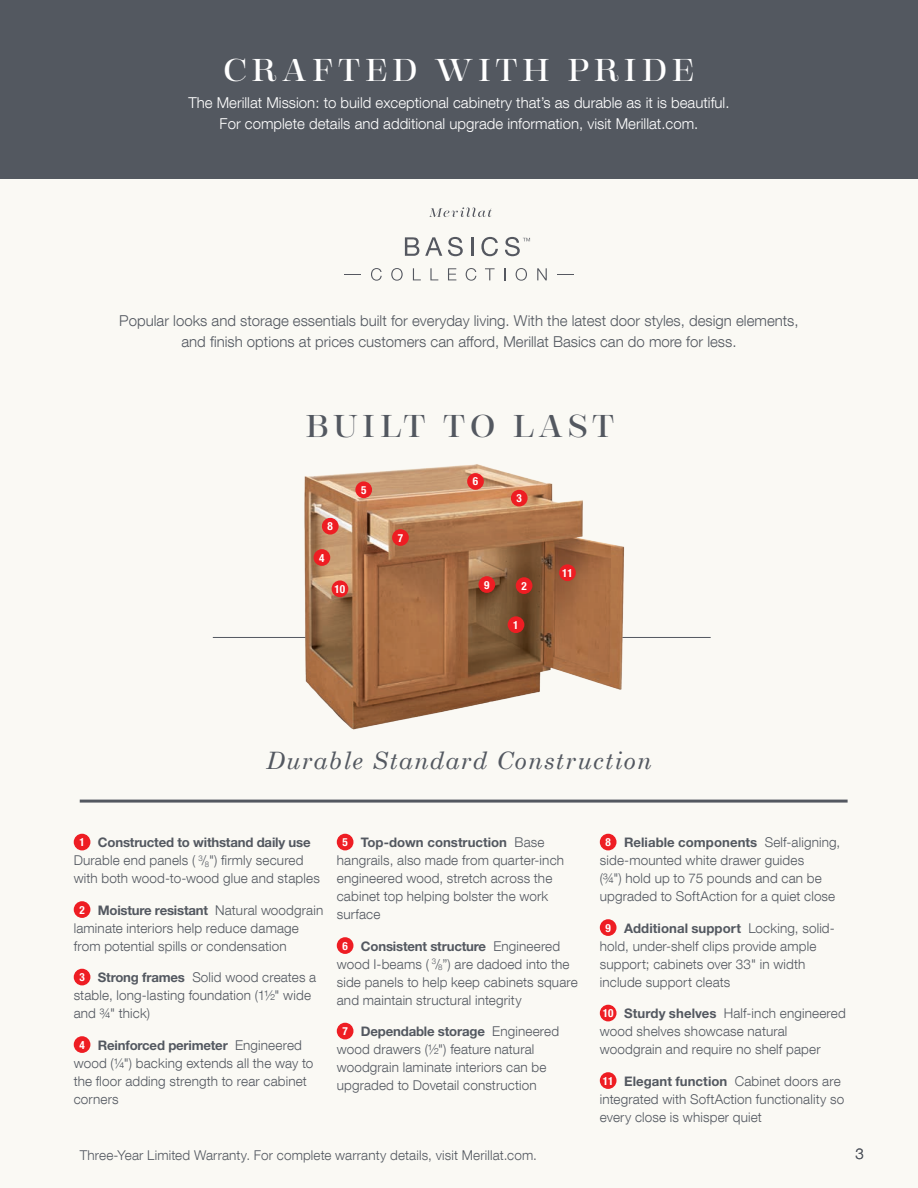
<style>
.page{position:relative;width:918px;height:1188px;background:#faf9f4}
.page>*{position:absolute;margin:0;border:0;box-sizing:border-box;transform-origin:0 0}
.t1{font:31.5px "Encorpada Essential";letter-spacing:.15em;color:#fff}
.t2{font:31.5px "Encorpada Essential";letter-spacing:.14em;color:#535860}
.t3{font:italic 24px "Century Schoolbook";letter-spacing:.05em;color:#535860}
.t4{font:300 15px/21px "Helvetica Neue LT Com";color:#535860;text-align:center}
.t5{font:300 15px "Helvetica Neue LT Com";color:#fff}
.t6{font:300 13.5px/18px "Helvetica Neue LT Com";letter-spacing:.01em;color:#535860}
.t7{font:700 13.2px "Helvetica Neue LT Std";letter-spacing:-.015em;color:#535860}
.t8{font:700 13.2px "Helvetica Neue LT Std";letter-spacing:.005em;color:#535860}
.t9{font:700 condensed 11.25px "Helvetica Neue LT Std";color:#fff}
.s1{font-family:"Helvetica Neue LT Com";font-weight:300;font-size:13.5px}
.s2{font-family:"Helvetica Neue LT Std";font-weight:700;font-size:13.2px}
</style>
<div class="page">
<div style="left:0;top:0;width:918px;height:179px;background:#535860"></div>
<svg style="left:429px;top:207px;width:63px;height:10px"></svg>
<svg style="left:344px;top:274px;width:17px;height:1px"></svg>
<svg style="left:371px;top:268px;width:11px;height:13px"></svg>
<svg style="left:391px;top:268px;width:12px;height:13px"></svg>
<svg style="left:413px;top:268px;width:8px;height:12px"></svg>
<svg style="left:430px;top:268px;width:8px;height:12px"></svg>
<svg style="left:448px;top:268px;width:8px;height:12px"></svg>
<svg style="left:466px;top:268px;width:10px;height:13px"></svg>
<svg style="left:485px;top:268px;width:10px;height:12px"></svg>
<svg style="left:504px;top:268px;width:1px;height:12px"></svg>
<svg style="left:516px;top:268px;width:11px;height:13px"></svg>
<svg style="left:537px;top:268px;width:10px;height:12px"></svg>
<svg style="left:557px;top:274px;width:17px;height:1px"></svg>
<svg style="left:405px;top:237px;width:14px;height:19px"></svg>
<svg style="left:425px;top:237px;width:17px;height:19px"></svg>
<svg style="left:448px;top:237px;width:15px;height:19px"></svg>
<svg style="left:471px;top:237px;width:2px;height:19px"></svg>
<svg style="left:481px;top:237px;width:17px;height:19px"></svg>
<svg style="left:505px;top:237px;width:25px;height:19px"></svg>
<hr style="left:80px;top:800px;width:768px;height:3px;background:#535860">
<div style="left:74px;top:834px;width:16px;height:16px;background:#ee1d23;border-radius:50%"></div>
<div style="left:74px;top:901px;width:16px;height:17px;background:#ee1d23;border-radius:50%"></div>
<div style="left:74px;top:969px;width:16px;height:16px;background:#ee1d23;border-radius:50%"></div>
<div style="left:74px;top:1036px;width:16px;height:17px;background:#ee1d23;border-radius:50%"></div>
<div style="left:337px;top:834px;width:16px;height:16px;background:#ee1d23;border-radius:50%"></div>
<div style="left:337px;top:937px;width:16px;height:17px;background:#ee1d23;border-radius:50%"></div>
<div style="left:337px;top:1023px;width:16px;height:16px;background:#ee1d23;border-radius:50%"></div>
<div style="left:600px;top:834px;width:17px;height:16px;background:#ee1d23;border-radius:50%"></div>
<div style="left:600px;top:919px;width:17px;height:17px;background:#ee1d23;border-radius:50%"></div>
<div style="left:600px;top:1005px;width:17px;height:16px;background:#ee1d23;border-radius:50%"></div>
<div style="left:600px;top:1072px;width:17px;height:17px;background:#ee1d23;border-radius:50%"></div>
<hr style="left:213px;top:637px;width:498px;height:1px;background:#535860">
<img style="left:304px;top:464px;width:321px;height:266px">
<div style="left:508px;top:616px;width:16px;height:17px;background:#ee1d23;border-radius:50%"></div>
<div style="left:516px;top:577px;width:16px;height:17px;background:#ee1d23;border-radius:50%"></div>
<div style="left:479px;top:576px;width:16px;height:17px;background:#ee1d23;border-radius:50%"></div>
<div style="left:392px;top:529px;width:17px;height:17px;background:#ee1d23;border-radius:50%"></div>
<div style="left:511px;top:490px;width:17px;height:16px;background:#ee1d23;border-radius:50%"></div>
<div style="left:467px;top:473px;width:17px;height:17px;background:#ee1d23;border-radius:50%"></div>
<div style="left:355px;top:481px;width:17px;height:17px;background:#ee1d23;border-radius:50%"></div>
<div style="left:322px;top:518px;width:17px;height:17px;background:#ee1d23;border-radius:50%"></div>
<div style="left:314px;top:549px;width:16px;height:17px;background:#ee1d23;border-radius:50%"></div>
<div style="left:332px;top:580px;width:16px;height:17px;background:#ee1d23;border-radius:50%"></div>
<div style="left:559px;top:564px;width:17px;height:17px;background:#ee1d23;border-radius:50%"></div>
<p class="t1" style="left:224px;top:49px;width:472px">CRAFTED WITH PRIDE</p>
<p class="t5" style="left:188px;top:94px;width:543px">The Merillat Mission: to build exceptional cabinetry that’s as durable as it is beautiful.</p>
<p class="t5" style="left:220px;top:115px;width:480px">For complete details and additional upgrade information, visit Merillat.com.</p>
<p class="t4" style="left:119px;top:310px;width:681px">Popular looks and storage essentials built for everyday living. With the latest door styles, design elements, and finish options at prices customers can afford, Merillat Basics can do more for less.</p>
<p class="t2" style="left:306px;top:404px;width:310px">BUILT TO LAST</p>
<p class="t9" style="left:328px;top:519px;width:7px">8</p>
<p class="t9" style="left:319px;top:551px;width:7px">4</p>
<p class="t9" style="left:335px;top:582px;width:12px">10</p>
<p class="t9" style="left:361px;top:483px;width:7px">5</p>
<p class="t9" style="left:398px;top:531px;width:7px">7</p>
<p class="t9" style="left:473px;top:475px;width:7px">6</p>
<p class="t9" style="left:517px;top:491px;width:7px">3</p>
<p class="t9" style="left:484px;top:578px;width:7px">9</p>
<p class="t9" style="left:521px;top:579px;width:7px">2</p>
<p class="t9" style="left:513px;top:618px;width:7px">1</p>
<p class="t9" style="left:562px;top:566px;width:12px">11</p>
<p class="t3" style="left:266px;top:746px;width:387px">Durable Standard Construction</p>
<p class="t9" style="left:79px;top:835px;width:7px">1</p>
<p class="t7" style="left:98px;top:835px;width:214px">Constructed to withstand daily use</p>
<p class="t6" style="left:74px;top:851px;width:248px">Durable end panels ( <sup>3</sup>/<sub>8</sub>") firmly secured with both wood-to-wood glue and staples</p>
<p class="t9" style="left:79px;top:903px;width:7px">2</p>
<p class="t7" style="left:98px;top:902px;width:227px">Moisture resistant <span class="s1">Natural woodgrain</span></p>
<p class="t6" style="left:74px;top:919px;width:227px">laminate interiors help reduce damage from potential spills or condensation</p>
<p class="t9" style="left:79px;top:970px;width:7px">3</p>
<p class="t6" style="left:74px;top:968px;width:244px;text-indent:24px"><span class="s2">Strong frames</span> Solid wood creates a stable, long-lasting foundation (1½" wide and ¾" thick)</p>
<p class="t9" style="left:79px;top:1038px;width:7px">4</p>
<p class="t7" style="left:98px;top:1037px;width:206px">Reinforced perimeter <span class="s1">Engineered</span></p>
<p class="t6" style="left:74px;top:1054px;width:241px">wood (1/4") backing extends all the way to the floor adding strength to rear cabinet corners</p>
<p class="t9" style="left:342px;top:835px;width:7px">5</p>
<p class="t7" style="left:361px;top:835px;width:185px">Top-down construction <span class="s1">Base</span></p>
<p class="t6" style="left:337px;top:851px;width:229px">hangrails, also made from quarter-inch engineered wood, stretch across the cabinet top helping bolster the work surface</p>
<p class="t9" style="left:342px;top:939px;width:7px">6</p>
<p class="t7" style="left:361px;top:938px;width:201px">Consistent structure <span class="s1">Engineered</span></p>
<p class="t6" style="left:337px;top:955px;width:243px">wood I-beams ( <sup>3</sup>/<sub>8</sub>”) are dadoed into the side panels to help keep cabinets square and maintain structural integrity</p>
<p class="t9" style="left:342px;top:1024px;width:7px">7</p>
<p class="t7" style="left:361px;top:1024px;width:200px">Dependable storage <span class="s1">Engineered</span></p>
<p class="t6" style="left:337px;top:1040px;width:211px">wood drawers (½") feature natural woodgrain laminate interiors can be upgraded to Dovetail construction</p>
<p class="t6" style="left:80px;top:1146px;width:459px">Three-Year Limited Warranty. For complete warranty details, visit Merillat.com.</p>
<p class="t9" style="left:605px;top:835px;width:7px">8</p>
<p class="t8" style="left:624px;top:835px;width:218px">Reliable components <span class="s1">Self-aligning,</span></p>
<p class="t6" style="left:600px;top:851px;width:237px">side-mounted white drawer guides<br>(¾") hold up to 75 pounds and can be upgraded to SoftAction for a quiet close</p>
<p class="t9" style="left:605px;top:921px;width:7px">9</p>
<p class="t8" style="left:624px;top:920px;width:212px">Additional support <span class="s1">Locking, solid-</span></p>
<p class="t6" style="left:600px;top:937px;width:218px">hold, under-shelf clips provide ample support; cabinets over 33" in width include support cleats</p>
<p class="t9" style="left:603px;top:1006px;width:12px">10</p>
<p class="t6" style="left:600px;top:1004px;width:248px;text-indent:24px"><span class="s2">Sturdy shelves</span> Half-inch engineered wood shelves showcase natural woodgrain and require no shelf paper</p>
<p class="t9" style="left:603px;top:1074px;width:12px">11</p>
<p class="t8" style="left:624px;top:1073px;width:218px">Elegant function <span class="s1">Cabinet doors are</span></p>
<p class="t6" style="left:600px;top:1090px;width:246px">integrated with SoftAction functionality so every close is whisper quiet</p>
<p class="t4" style="left:856px;top:1143px;width:10px">3</p>
</div>
